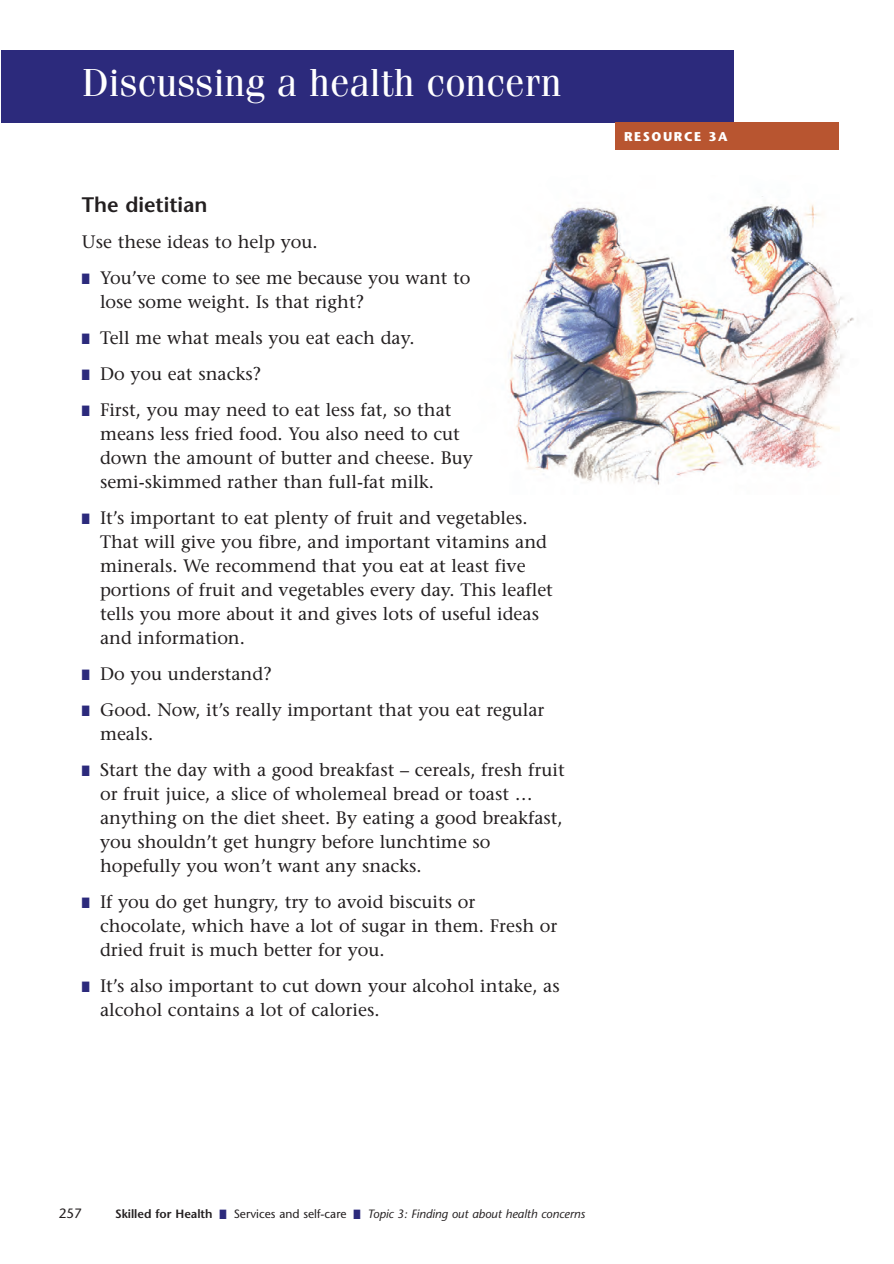
<style>
.page{position:relative;width:894px;height:1264px;background:#fff}
.page>*{position:absolute;margin:0;border:0;box-sizing:border-box;transform-origin:0 0}
.t1{font:39px "Fenice";color:#fff}
.t2{font:600 21px "Stone Sans";color:#231f20}
.t3{font:18px/24px "Stone Serif";color:#231f20}
.t4{font:13.5px "Stone Sans";color:#231f20}
.t5{font:700 12.75px "Stone Sans";letter-spacing:.125em;color:#fff}
.t6{font:italic 12px "Stone Sans";color:#231f20}
.s1{color:#2c2a7c}
.s2{font-weight:600;font-style:normal}
.s3{font-style:normal}
</style>
<div class="page">
<div style="left:1px;top:51px;width:732px;height:72px;background:#2c2a7c"></div>
<div style="left:615px;top:123px;width:223px;height:27px;background:#b85530"></div>
<img style="left:509px;top:196px;width:345px;height:289px">
<h1 class="t1" style="left:82px;top:69px;width:481px">Discussing a health concern</h1>
<p class="t2" style="left:82px;top:196px;width:127px">The dietitian</p>
<p class="t3" style="left:82px;top:231px;width:237px">Use these ideas to help you.</p>
<p class="t3" style="left:100px;top:267px;width:372px;text-indent:-18px"><span class="s1">■</span> You’ve come to see me because you want to lose some weight. Is that right?</p>
<p class="t3" style="left:82px;top:327px;width:334px"><span class="s1">■</span> Tell me what meals you eat each day.</p>
<p class="t3" style="left:82px;top:363px;width:181px"><span class="s1">■</span> Do you eat snacks?</p>
<p class="t3" style="left:100px;top:399px;width:374px;text-indent:-18px"><span class="s1">■</span> First, you may need to eat less fat, so that means less fried food. You also need to cut down the amount of butter and cheese. Buy semi-skimmed rather than full-fat milk.</p>
<p class="t3" style="left:100px;top:507px;width:454px;text-indent:-18px"><span class="s1">■</span> It’s important to eat plenty of fruit and vegetables.<br>That will give you fibre, and important vitamins and minerals. We recommend that you eat at least five portions of fruit and vegetables every day. This leaflet tells you more about it and gives lots of useful ideas and information.</p>
<p class="t3" style="left:82px;top:663px;width:191px"><span class="s1">■</span> Do you understand?</p>
<p class="t3" style="left:100px;top:699px;width:446px;text-indent:-18px"><span class="s1">■</span> Good. Now, it’s really important that you eat regular meals.</p>
<p class="t3" style="left:100px;top:759px;width:466px;text-indent:-18px"><span class="s1">■</span> Start the day with a good breakfast – cereals, fresh fruit or fruit juice, a slice of wholemeal bread or toast … anything on the diet sheet. By eating a good breakfast, you shouldn’t get hungry before lunchtime so hopefully you won’t want any snacks.</p>
<p class="t3" style="left:100px;top:891px;width:459px;text-indent:-18px"><span class="s1">■</span> If you do get hungry, try to avoid biscuits or chocolate, which have a lot of sugar in them. Fresh or dried fruit is much better for you.</p>
<p class="t3" style="left:100px;top:975px;width:461px;text-indent:-18px"><span class="s1">■</span> It’s also important to cut down your alcohol intake, as alcohol contains a lot of calories.</p>
<p class="t5" style="left:624px;top:131px;width:105px">RESOURCE 3A</p>
<p class="t4" style="left:59px;top:1207px;width:25px">257</p>
<p class="t6" style="left:115px;top:1209px;width:471px"><span class="s2">Skilled for Health</span> <span class="s1">■</span> <span class="s3">Services and self-care</span> <span class="s1">■</span> Topic 3: Finding out about health concerns</p>
</div>
